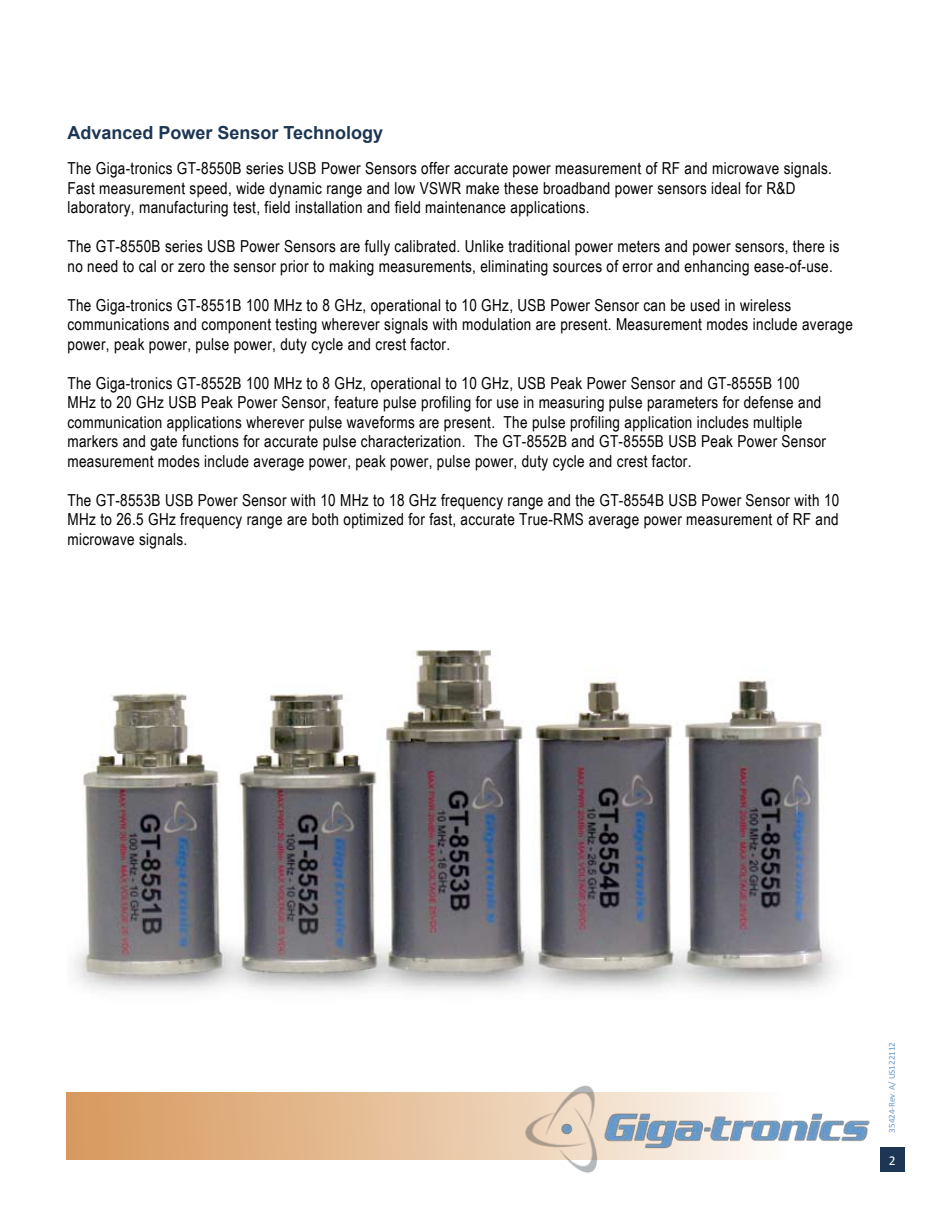
<style>
.page{position:relative;width:945px;height:1215px;background:#fff}
.page>*{position:absolute;margin:0;border:0;box-sizing:border-box;transform-origin:0 0}
.t1{font:700 18px "Arial";color:#1d3653}
.t2{font:16.5px/19.5px "Arial Narrow";letter-spacing:.02em;color:#000}
.t3{font:13.5px "Calibri";color:#fff}
.t4{font:9px "Calibri";color:#6799c8}
</style>
<div class="page">
<img style="left:74px;top:650px;width:761px;height:341px">
<div style="left:880px;top:1148px;width:24px;height:24px;background:#1d3653"></div>
<svg style="left:66px;top:1092px;width:451px;height:68px;background:#e2b588"></svg>
<img style="left:517px;top:1085px;width:353px;height:88px">
<p class="t1" style="left:68px;top:121px;width:317px">Advanced Power Sensor Technology</p>
<p class="t2" style="left:68px;top:158px;width:766px">The Giga-tronics GT-8550B series USB Power Sensors offer accurate power measurement of RF and microwave signals.<br>Fast measurement speed, wide dynamic range and low VSWR make these broadband power sensors ideal for R&amp;D laboratory, manufacturing test, field installation and field maintenance applications.</p>
<p class="t2" style="left:68px;top:236px;width:774px">The GT-8550B series USB Power Sensors are fully calibrated. Unlike traditional power meters and power sensors, there is no need to cal or zero the sensor prior to making measurements, eliminating sources of error and enhancing ease-of-use.</p>
<p class="t2" style="left:68px;top:294px;width:787px">The Giga-tronics GT-8551B 100 MHz to 8 GHz, operational to 10 GHz, USB Power Sensor can be used in wireless communications and component testing wherever signals with modulation are present. Measurement modes include average power, peak power, pulse power, duty cycle and crest factor.</p>
<p class="t2" style="left:68px;top:372px;width:760px">The Giga-tronics GT-8552B 100 MHz to 8 GHz, operational to 10 GHz, USB Peak Power Sensor and GT-8555B 100<br>MHz to 20 GHz USB Peak Power Sensor, feature pulse profiling for use in measuring pulse parameters for defense and communication applications wherever pulse waveforms are present. The pulse profiling application includes multiple markers and gate functions for accurate pulse characterization. The GT-8552B and GT-8555B USB Peak Power Sensor measurement modes include average power, peak power, pulse power, duty cycle and crest factor.</p>
<p class="t2" style="left:68px;top:489px;width:773px;text-align:justify">The GT-8553B USB Power Sensor with 10 MHz to 18 GHz frequency range and the GT-8554B USB Power Sensor with 10<br>MHz to 26.5 GHz frequency range are both optimized for fast, accurate True-RMS average power measurement of RF and microwave signals.</p>
<p class="t4" style="left:886px;top:1132px;width:92px;rotate:-90deg">35424-Rev. A/ US122112</p>
<p class="t3" style="left:889px;top:1152px;width:8px">2</p>
</div>
